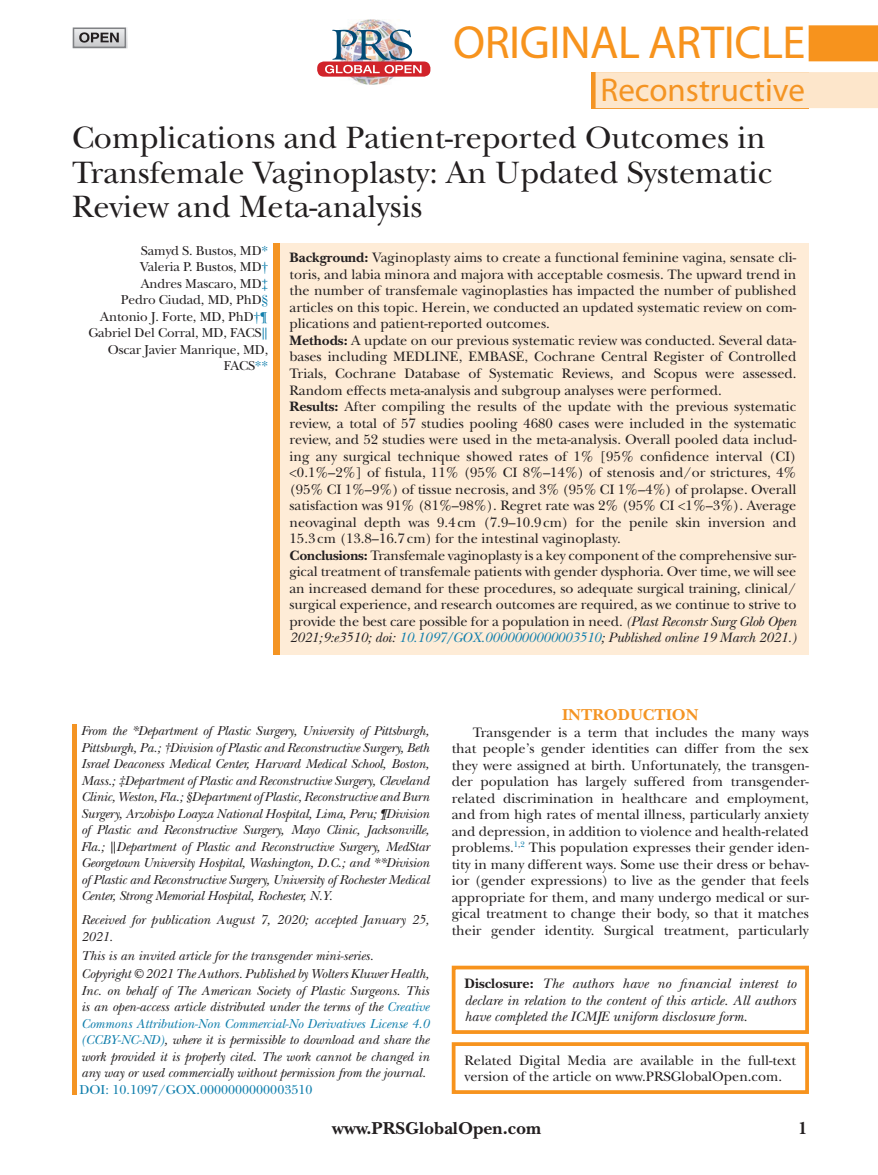
<style>
.page{position:relative;width:878px;height:1175px;background:#fff}
.page>*{position:absolute;margin:0;border:0;box-sizing:border-box;transform-origin:0 0}
.t1{font:46.5px "Myriad Pro";letter-spacing:-.01em;color:#f7931d}
.t2{font:33px "Myriad Pro";color:#f49423}
.t3{font:32.25px/34.5px "New Baskerville Std";color:#231f20}
.t4{font:700 18px "New Baskerville Std";color:#231f20}
.t5{font:700 16.5px "New Baskerville Std";color:#f49423}
.t6{font:14.25px/16.5px "New Baskerville Std";color:#231f20}
.t7{font:italic 14.25px/16.5px "New Baskerville Std";color:#231f20;text-align:justify}
.t8{font:italic 13.5px/16.5px "New Baskerville Std";letter-spacing:-.005em;color:#231f20;text-align:justify}
.t9{font:13.5px/16.5px "New Baskerville Std";letter-spacing:-.01em;color:#231f20;text-align:right}
.t10{font:13.5px "New Baskerville Std";color:#0f7eac}
.s1{color:#0f7eac}
.s2{font-family:"STIX General";color:#0f7eac}
.s3{font-weight:700}
.s4{font-style:italic}
.s5{font-style:italic;color:#0f7eac}
.s6{font-family:"STIX General";font-style:normal}
.s7{font-weight:700;font-style:normal}
</style>
<div class="page">
<img style="left:72px;top:27px;width:55px;height:22px">
<div style="left:73px;top:28px;width:53px;height:20px;border:2px solid #808285"></div>
<svg style="left:79px;top:32px;width:40px;height:11px"></svg>
<div style="left:452px;top:1042px;width:356px;height:52px;border:4px solid #f7931d"></div>
<div style="left:452px;top:965px;width:356px;height:69px;border:4px solid #f7931d"></div>
<div style="left:595px;top:72px;width:283px;height:36px;background:#fde6cb"></div>
<hr style="left:72px;top:724px;width:4px;height:201px;background:#f49423">
<hr style="left:72px;top:913px;width:4px;height:53px;background:#f49423">
<hr style="left:72px;top:965px;width:4px;height:118px;background:#f49423">
<hr style="left:72px;top:1081px;width:4px;height:13px;background:#f49423">
<div style="left:274px;top:126px;width:534px;height:529px;background:#feecd7"></div>
<div style="left:274px;top:240px;width:6px;height:93px;background:#f49423"></div>
<div style="left:274px;top:322px;width:6px;height:77px;background:#f49423"></div>
<div style="left:274px;top:388px;width:6px;height:159px;background:#f49423"></div>
<div style="left:274px;top:537px;width:6px;height:118px;background:#f49423"></div>
<div style="left:72px;top:126px;width:736px;height:116px;background:#fff"></div>
<div style="left:808px;top:25px;width:70px;height:36px;background:#f7931d"></div>
<img style="left:348px;top:20px;width:48px;height:64px">
<svg style="left:317px;top:61px;width:113px;height:16px"></svg>
<img style="left:325px;top:29px;width:96px;height:44px">
<h1 class="t1" style="left:453px;top:14px;width:354px">Original Article</h1>
<h2 class="t2" style="left:600px;top:69px;width:206px">Reconstructive</h2>
<h3 class="t3" style="left:72px;top:121px;width:702px">Complications and Patient-reported Outcomes in<br>Transfemale Vaginoplasty: An Updated Systematic<br>Review and Meta-analysis</h3>
<p class="t9" style="left:88px;top:242px;width:181px">Samyd S. Bustos, MD<span class="s1">*<br></span>Valeria P. Bustos, MD<span class="s1">†<br></span>Andres Mascaro, MD<span class="s1">‡<br></span>Pedro Ciudad, MD, PhD<span class="s1">§<br></span>Antonio J. Forte, MD, PhD<span class="s1">†¶<br></span>Gabriel Del Corral, MD, FACS<span class="s2">∥<br></span>Oscar Javier Manrique, MD,<br>FACS<span class="s1">**</span></p>
<p class="t6" style="left:289px;top:250px;width:508px"><span class="s3">Background:</span> Vaginoplasty aims to create a functional feminine vagina, sensate cli&shy;toris, and labia minora and majora with acceptable cosmesis. The upward trend in the number of transfemale vaginoplasties has impacted the number of published articles on this topic. Herein, we conducted an updated systematic review on com&shy;plications and patient-reported outcomes.<br><span class="s3">Methods:</span> A update on our previous systematic review was conducted. Several data&shy;bases including MEDLINE, EMBASE, Cochrane Central Register of Controlled Trials, Cochrane Database of Systematic Reviews, and Scopus were assessed.<br>Random effects meta-analysis and subgroup analyses were performed.<br><span class="s3">Results:</span> After compiling the results of the update with the previous systematic review, a total of 57 studies pooling 4680 cases were included in the systematic review, and 52 studies were used in the meta-analysis. Overall pooled data includ&shy;ing any surgical technique showed rates of 1% [95% confidence interval (CI) &lt;0.1%–2%] of fistula, 11% (95% CI 8%–14%) of stenosis and/or strictures, 4% (95% CI 1%–9%) of tissue necrosis, and 3% (95% CI 1%–4%) of prolapse. Overall satisfaction was 91% (81%–98%). Regret rate was 2% (95% CI &lt;1%–3%). Average neovaginal depth was 9.4cm (7.9–10.9cm) for the penile skin inversion and 15.3cm (13.8–16.7cm) for the intestinal vaginoplasty.<br><span class="s3">Conclusions:</span> Transfemale vaginoplasty is a key component of the comprehensive sur&shy;gical treatment of transfemale patients with gender dysphoria. Over time, we will see an increased demand for these procedures, so adequate surgical training, clinical/ surgical experience, and research outcomes are required, as we continue to strive to provide the best care possible for a population in need. <span class="s4">(Plast Reconstr Surg Glob Open 2021;9:e3510; doi:</span> <span class="s5">10.1097/GOX.0000000000003510</span><span class="s4">; Published online 19 March 2021.)</span></p>
<p class="t8" style="left:81px;top:722px;width:350px">From the *Department of Plastic Surgery, University of Pittsburgh, Pittsburgh, Pa.; †Division of Plastic and Reconstructive Surgery, Beth Israel Deaconess Medical Center, Harvard Medical School, Boston, Mass.; ‡Department of Plastic and Reconstructive Surgery, Cleveland Clinic, Weston, Fla.; §Department of Plastic, Reconstructive and Burn Surgery, Arzobispo Loayza National Hospital, Lima, Peru; ¶Division of Plastic and Reconstructive Surgery, Mayo Clinic, Jacksonville, Fla.; <span class="s6">∥</span>Department of Plastic and Reconstructive Surgery, MedStar Georgetown University Hospital, Washington, D.C.; and **Division of Plastic and Reconstructive Surgery, University of Rochester Medical Center, Strong Memorial Hospital, Rochester, N.Y.</p>
<p class="t8" style="left:81px;top:911px;width:350px">Received for publication August 7, 2020; accepted January 25,<br>2021.</p>
<p class="t8" style="left:81px;top:946px;width:350px;line-height:18.8px">This is an invited article for the transgender mini-series.<br>Copyright © 2021 The Authors. Published by Wolters Kluwer Health,</p>
<p class="t8" style="left:81px;top:982px;width:350px">Inc. on behalf of The American Society of Plastic Surgeons. This is an open-access article distributed under the terms of the <span class="s1">Creative Commons Attribution-Non Commercial-No Derivatives License 4.0 (CCBY-NC-ND)</span>, where it is permissible to download and share the work provided it is properly cited. The work cannot be changed in any way or used commercially without permission from the journal.</p>
<p class="t10" style="left:80px;top:1081px;width:234px">DOI: 10.1097/GOX.0000000000003510</p>
<p class="t5" style="left:562px;top:705px;width:138px">INTRODUCTION</p>
<p class="t6" style="left:451px;top:724px;width:359px;text-align:justify;text-indent:21px">Transgender is a term that includes the many ways that people’s gender identities can differ from the sex they were assigned at birth. Unfortunately, the transgen&shy;der population has largely suffered from transgender&shy;related discrimination in healthcare and employment, and from high rates of mental illness, particularly anxiety and depression, in addition to violence and health-related problems.<sup>1</sup><sup>,</sup><sup>2</sup> This population expresses their gender iden&shy;tity in many different ways. Some use their dress or behav&shy;ior (gender expressions) to live as the gender that feels appropriate for them, and many undergo medical or sur&shy;gical treatment to change their body, so that it matches their gender identity. Surgical treatment, particularly</p>
<p class="t7" style="left:464px;top:975px;width:333px"><span class="s7">Disclosure:</span> The authors have no financial interest to declare in relation to the content of this article. All authors have completed the ICMJE uniform disclosure form.</p>
<p class="t6" style="left:464px;top:1051px;width:333px">Related Digital Media are available in the full-text version of the article on www.PRSGlobalOpen.com.</p>
<p class="t4" style="left:332px;top:1118px;width:210px">www.PRSGlobalOpen.com</p>
<p class="t4" style="left:798px;top:1118px;width:11px">1</p>
</div>
